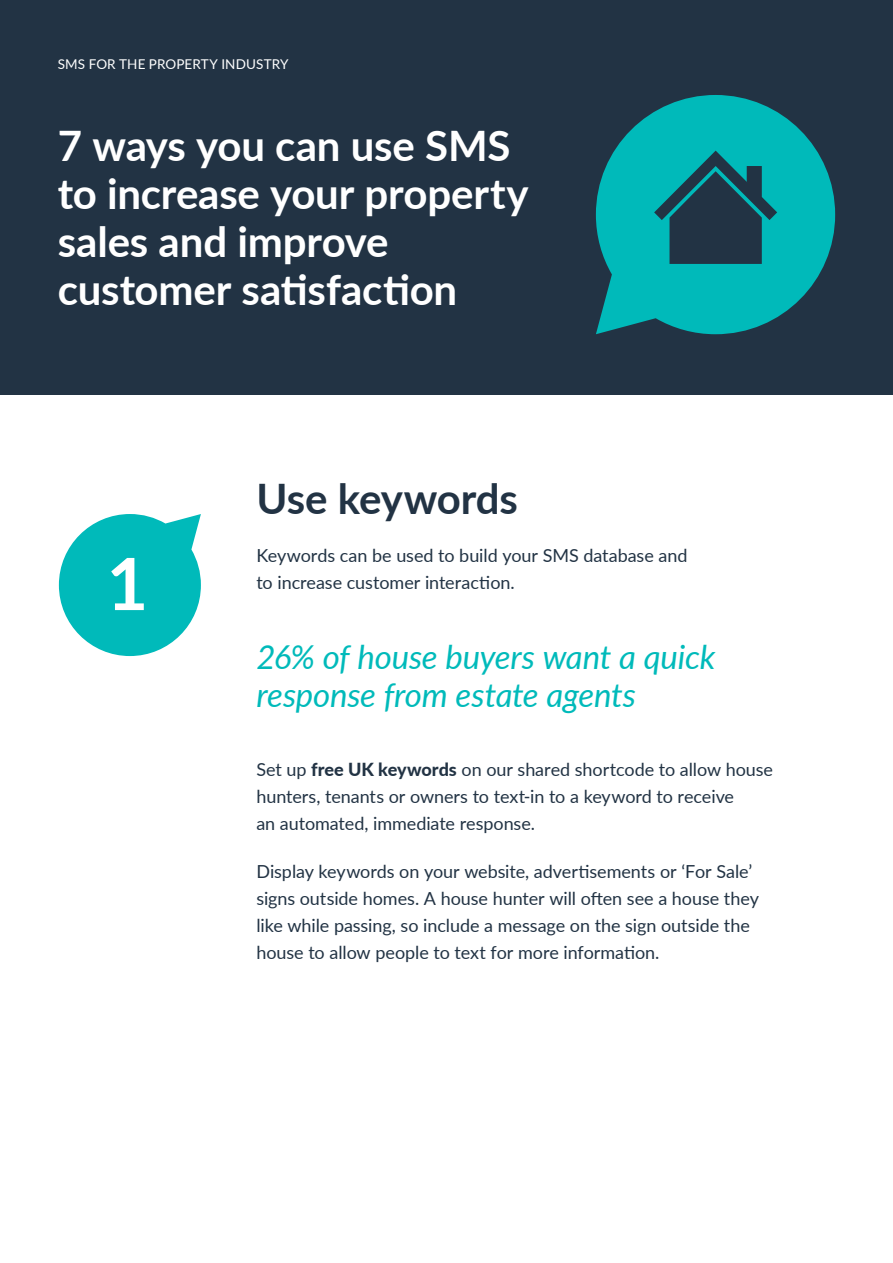
<style>
.page{position:relative;width:893px;height:1263px;background:#fff}
.page>*{position:absolute;margin:0;border:0;box-sizing:border-box;transform-origin:0 0}
.t1{font:700 72px "Lato";color:#fff}
.t2{font:700 42px/48px "Lato";letter-spacing:-.005em;color:#fff}
.t3{font:700 42px "Lato";letter-spacing:-.01em;color:#234}
.t4{font:italic 33px/37.5px "Lato";letter-spacing:-.005em;color:#00baba}
.t5{font:18px/27px "Lato";letter-spacing:-.005em;color:#234}
.t6{font:13.5px "Lato";letter-spacing:.01em;color:#fff}
.s1{font-weight:800}
</style>
<div class="page">
<div style="left:0;top:0;width:893px;height:394px;background:#234"></div>
<svg style="left:59px;top:514px;width:142px;height:142px"></svg>
<svg style="left:596px;top:95px;width:239px;height:239px;fill:#00baba"></svg>
<svg style="left:654px;top:125px;width:163px;height:139px"></svg>
<p class="t6" style="left:58px;top:54px;width:232px">SMS FOR THE PROPERTY INDUSTRY</p>
<h2 class="t2" style="left:58px;top:120px;width:472px">7 ways you can use SMS to increase your property sales and improve customer satisfaction</h2>
<h1 class="t1" style="left:107px;top:531px;width:43px">1</h1>
<h2 class="t3" style="left:256px;top:468px;width:263px">Use keywords</h2>
<p class="t5" style="left:256px;top:541px;width:433px">Keywords can be used to build your SMS database and to increase customer interaction.</p>
<h3 class="t4" style="left:256px;top:637px;width:460px">26% of house buyers want a quick response from estate agents</h3>
<p class="t5" style="left:256px;top:755px;width:518px">Set up <span class="s1">free UK keywords</span> on our shared shortcode to allow house hunters, tenants or owners to text-in to a keyword to receive<br>an automated, immediate response.</p>
<p class="t5" style="left:256px;top:857px;width:504px">Display keywords on your website, advertisements or ‘For Sale’ signs outside homes. A house hunter will often see a house they like while passing, so include a message on the sign outside the house to allow people to text for more information.</p>
</div>
